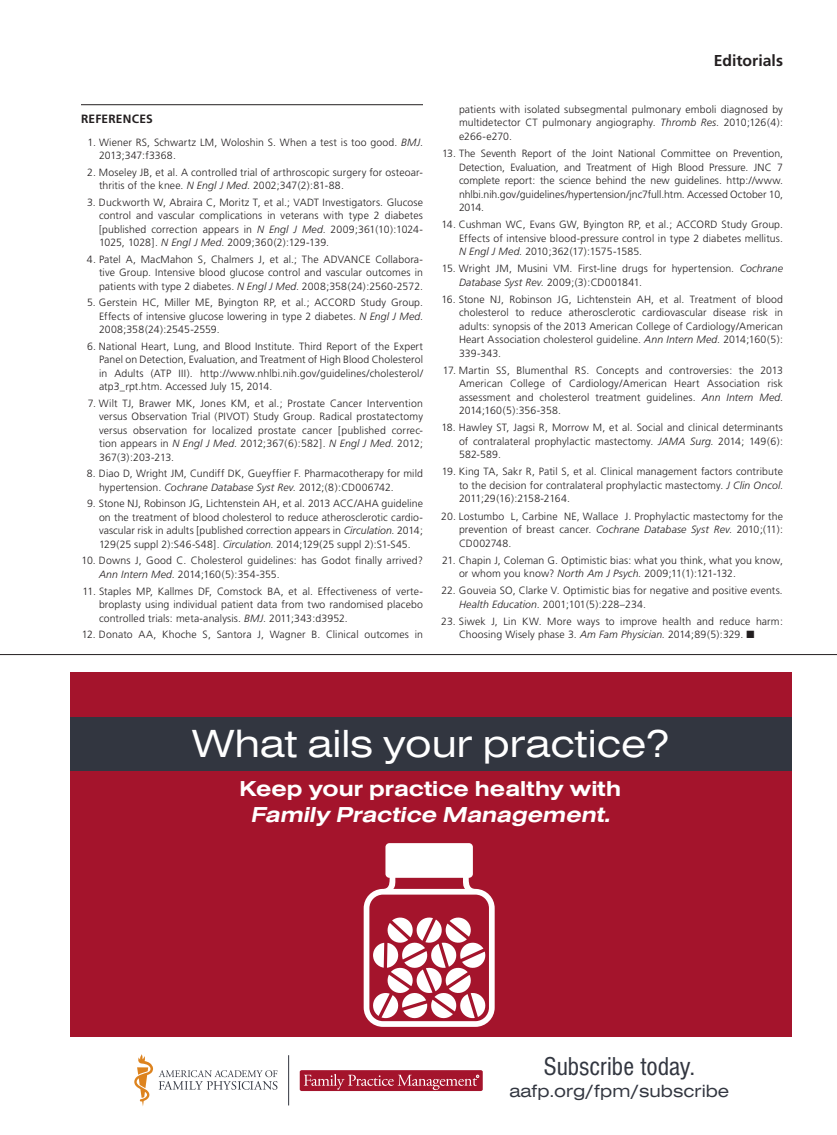
<style>
.page{position:relative;width:837px;height:1135px;background:#fff}
.page>*{position:absolute;margin:0;border:0;box-sizing:border-box;transform-origin:0 0}
.t1{font:40.65px "Nimbus San D Regu Exte";color:#fff}
.t2{font:condensed 26.85px "Nimbus San D";color:#323640}
.t3{font:22.35px/26.8px "Nimbus San D Bold Exte";color:#fff;text-align:center}
.t4{font:18.3px "Nimbus San D Regu Exte";color:#323640}
.t5{font:700 15.75px "Frutiger";color:#231f20}
.refs_head{font:700 12px "Frutiger";letter-spacing:.015em;color:#231f20}
.refs{font:300 10.5px/13.5px "Frutiger";letter-spacing:.01em;color:#231f20;text-align:justify}
.s1{font-style:italic}
</style>
<div class="page">
<hr style="left:81px;top:104px;width:342px;height:1px;background:#231f20">
<hr style="left:0;top:654px;width:837px;height:1px;background:#231f20">
<hr style="left:288px;top:1054px;width:1px;height:51px;background:#323640">
<svg style="left:134px;top:1054px;width:19px;height:51px"></svg>
<svg style="left:159px;top:1070px;width:118px;height:19px"></svg>
<div style="left:300px;top:1069px;width:183px;height:21px;background:linear-gradient(to right,#a4142c,#a4142c);border-radius:2px"></div>
<svg style="left:304px;top:1073px;width:175px;height:16px;background:#b33b4f"></svg>
<div style="left:70px;top:672px;width:722px;height:364px;background:#a4142c"></div>
<svg style="left:364px;top:875px;width:131px;height:151px"></svg>
<div style="left:385px;top:842px;width:88px;height:35px;background:#fff;border-radius:4px"></div>
<div style="left:70px;top:716px;width:722px;height:54px;background:#323640"></div>
<p class="refs_head" style="left:81px;top:112px;width:73px">REFERENCES</p>
<p class="refs" style="left:99px;top:135px;width:325px;text-indent:-11px">1. Wiener RS, Schwartz LM, Woloshin S. When a test is too good. <span class="s1">BMJ</span>.<br>2013;347:f3368.</p>
<p class="refs" style="left:99px;top:165px;width:325px;text-indent:-12px">2. Moseley JB, et al. A controlled trial of arthroscopic surgery for osteoar&shy;thritis of the knee. <span class="s1">N Engl J Med</span>. 2002;347(2):81-88.</p>
<p class="refs" style="left:99px;top:195px;width:326px;text-indent:-12px">3. Duckworth W, Abraira C, Moritz T, et al.; VADT Investigators. Glucose control and vascular complications in veterans with type 2 diabetes [published correction appears in <span class="s1">N Engl J Med</span>. 2009;361(10):1024- 1025, 1028]. <span class="s1">N Engl J Med</span>. 2009;360(2):129-139.</p>
<p class="refs" style="left:99px;top:252px;width:325px;text-indent:-12px">4. Patel A, MacMahon S, Chalmers J, et al.; The ADVANCE Collabora&shy;tive Group. Intensive blood glucose control and vascular outcomes in patients with type 2 diabetes. <span class="s1">N Engl J Med</span>. 2008;358(24):2560-2572.</p>
<p class="refs" style="left:99px;top:296px;width:326px;text-indent:-12px">5. Gerstein HC, Miller ME, Byington RP, et al.; ACCORD Study Group.<br>Effects of intensive glucose lowering in type 2 diabetes. <span class="s1">N Engl J Med</span>.<br>2008;358(24):2545-2559.</p>
<p class="refs" style="left:99px;top:339px;width:326px;text-indent:-12px">6. National Heart, Lung, and Blood Institute. Third Report of the Expert Panel on Detection, Evaluation, and Treatment of High Blood Cholesterol in Adults (ATP III). http://www.nhlbi.nih.gov/guidelines/cholesterol/ atp3_rpt.htm. Accessed July 15, 2014.</p>
<p class="refs" style="left:99px;top:396px;width:326px;text-indent:-11px">7. Wilt TJ, Brawer MK, Jones KM, et al.; Prostate Cancer Intervention versus Observation Trial (PIVOT) Study Group. Radical prostatectomy versus observation for localized prostate cancer [published correc&shy;tion appears in <span class="s1">N Engl J Med</span>. 2012;367(6):582]. <span class="s1">N Engl J Med</span>. 2012; 367(3):203-213.</p>
<p class="refs" style="left:99px;top:467px;width:326px;text-indent:-12px">8. Diao D, Wright JM, Cundiff DK, Gueyffier F. Pharmacotherapy for mild hypertension. <span class="s1">Cochrane Database Syst Rev</span>. 2012;(8):CD006742.</p>
<p class="refs" style="left:99px;top:497px;width:325px;text-indent:-12px">9. Stone NJ, Robinson JG, Lichtenstein AH, et al. 2013 ACC/AHA guideline on the treatment of blood cholesterol to reduce atherosclerotic cardio&shy;vascular risk in adults [published correction appears in <span class="s1">Circulation</span>. 2014; 129(25 suppl 2):S46-S48]. <span class="s1">Circulation</span>. 2014;129(25 suppl 2):S1-S45.</p>
<p class="refs" style="left:99px;top:554px;width:326px;text-indent:-17px">10. Downs J, Good C. Cholesterol guidelines: has Godot finally arrived?<br><span class="s1">Ann Intern Med</span>. 2014;160(5):354-355.</p>
<p class="refs" style="left:99px;top:584px;width:325px;text-indent:-16px">11. Staples MP, Kallmes DF, Comstock BA, et al. Effectiveness of verte&shy;broplasty using individual patient data from two randomised placebo controlled trials: meta-analysis. <span class="s1">BMJ</span>. 2011;343:d3952.</p>
<p class="refs" style="left:82px;top:627px;width:343px">12. Donato AA, Khoche S, Santora J, Wagner B. Clinical outcomes in</p>
<h3 class="t5" style="left:714px;top:51px;width:71px">Editorials</h3>
<p class="refs" style="left:459px;top:103px;width:325px">patients with isolated subsegmental pulmonary emboli diagnosed by multidetector CT pulmonary angiography. <span class="s1">Thromb Res</span>. 2010;126(4): e266-e270.</p>
<p class="refs" style="left:459px;top:147px;width:326px;text-indent:-17px">13. The Seventh Report of the Joint National Committee on Prevention, Detection, Evaluation, and Treatment of High Blood Pressure. JNC 7 complete report: the science behind the new guidelines. http://www. nhlbi.nih.gov/guidelines/hypertension/jnc7full.htm. Accessed October 10, 2014.</p>
<p class="refs" style="left:459px;top:218px;width:326px;text-indent:-17px">14. Cushman WC, Evans GW, Byington RP, et al.; ACCORD Study Group.<br>Effects of intensive blood-pressure control in type 2 diabetes mellitus.<br><span class="s1">N Engl J Med</span>. 2010;362(17):1575-1585.</p>
<p class="refs" style="left:459px;top:262px;width:325px;text-indent:-17px">15. Wright JM, Musini VM. First-line drugs for hypertension. <span class="s1">Cochrane<br>Database Syst Rev</span>. 2009;(3):CD001841.</p>
<p class="refs" style="left:459px;top:292px;width:326px;text-indent:-18px">16. Stone NJ, Robinson JG, Lichtenstein AH, et al. Treatment of blood cholesterol to reduce atherosclerotic cardiovascular disease risk in adults: synopsis of the 2013 American College of Cardiology/American Heart Association cholesterol guideline. <span class="s1">Ann Intern Med</span>. 2014;160(5):<br>339-343.</p>
<p class="refs" style="left:459px;top:363px;width:326px;text-indent:-16px">17. Martin SS, Blumenthal RS. Concepts and controversies: the 2013<br>American College of Cardiology/American Heart Association risk assessment and cholesterol treatment guidelines. <span class="s1">Ann Intern Med</span>.<br>2014;160(5):356-358.</p>
<p class="refs" style="left:459px;top:421px;width:326px;text-indent:-18px">18. Hawley ST, Jagsi R, Morrow M, et al. Social and clinical determinants of contralateral prophylactic mastectomy. <span class="s1">JAMA Surg</span>. 2014; 149(6):<br>582-589.</p>
<p class="refs" style="left:459px;top:465px;width:326px;text-indent:-17px">19. King TA, Sakr R, Patil S, et al. Clinical management factors contribute to the decision for contralateral prophylactic mastectomy. <span class="s1">J Clin Oncol</span>.<br>2011;29(16):2158-2164.</p>
<p class="refs" style="left:459px;top:509px;width:325px;text-indent:-18px">20. Lostumbo L, Carbine NE, Wallace J. Prophylactic mastectomy for the prevention of breast cancer. <span class="s1">Cochrane Database Syst Rev</span>. 2010;(11):<br>CD002748.</p>
<p class="refs" style="left:459px;top:553px;width:326px;text-indent:-17px">21. Chapin J, Coleman G. Optimistic bias: what you think, what you know, or whom you know? <span class="s1">North Am J Psych</span>. 2009;11(1):121-132.</p>
<p class="refs" style="left:459px;top:583px;width:325px;text-indent:-18px">22. Gouveia SO, Clarke V. Optimistic bias for negative and positive events<span class="s1">.<br>Health Education</span>. 2001;101(5):228–234.</p>
<p class="refs" style="left:459px;top:614px;width:325px;text-indent:-18px">23. Siwek J, Lin KW. More ways to improve health and reduce harm:<br>Choosing Wisely phase 3. <span class="s1">Am Fam Physician</span>. 2014;89(5):329. ■</p>
<p class="t1" style="left:192px;top:720px;width:479px">What ails your practice?</p>
<p class="t3" style="left:240px;top:774px;width:383px">Keep your practice healthy with<br><span class="s1">Family Practice Management.</span></p>
<p class="t2" style="left:544px;top:1050px;width:153px">Subscribe today.</p>
<p class="t4" style="left:509px;top:1079px;width:222px">aafp.org/fpm/subscribe</p>
</div>
